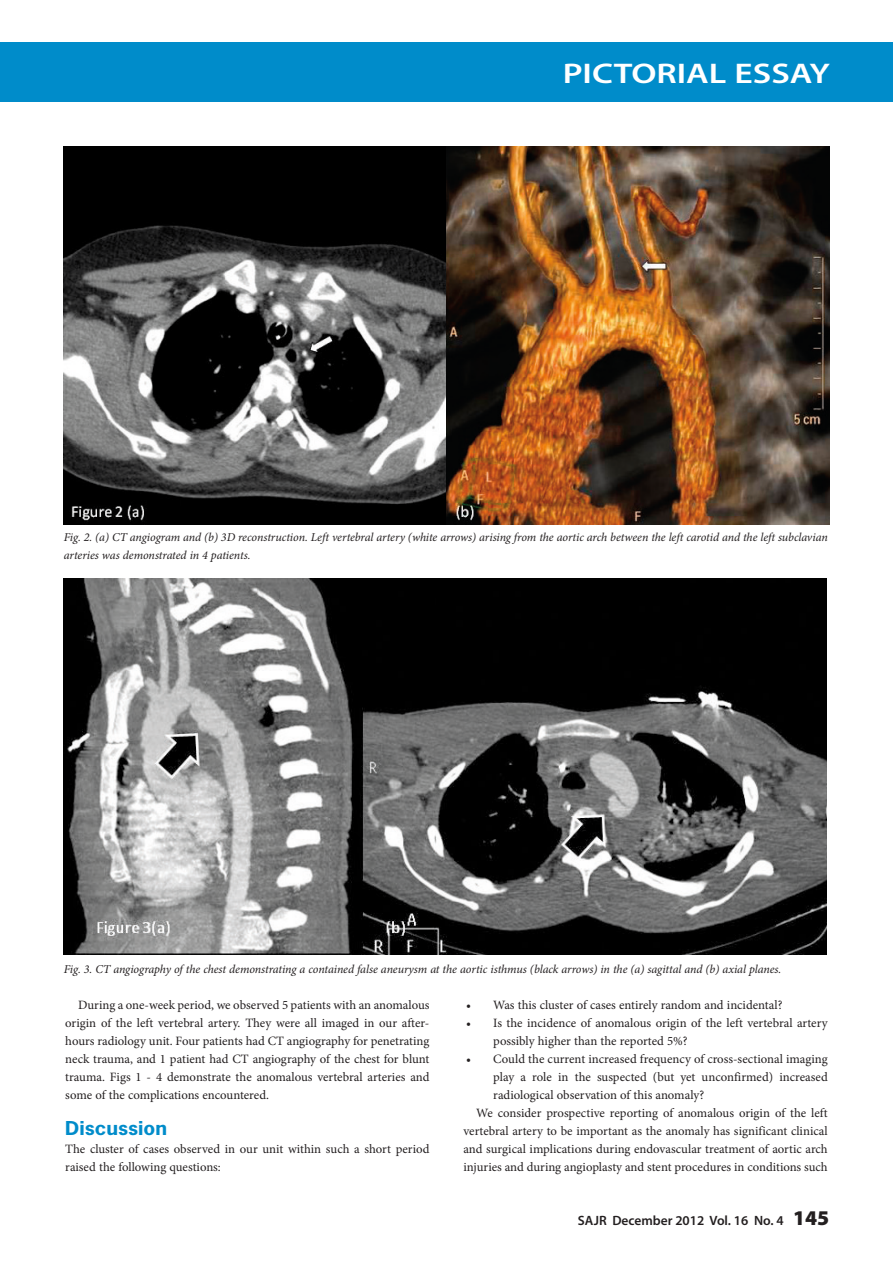
<style>
.page{position:relative;width:893px;height:1263px;background:#fff}
.page>*{position:absolute;margin:0;border:0;box-sizing:border-box;transform-origin:0 0}
.t1{font:600 28.5px "Myriad Pro";color:#fff;scale:1.25 1}
.B_HEAD{font:700 18px "News Gothic Std";color:#008cca;scale:1.15 1}
.t2{font:600 13.5px "Myriad Pro";color:#231f20}
.BODY_TEXT_INDENT{font:12.75px/18px "Minion Pro";color:#231f20;text-align:justify}
.BODY_TEXT_1ST_PARAGR{font:12.75px/18px "Minion Pro";color:#231f20}
.CAPTIONS{font:italic 12px/18px "Minion Pro";letter-spacing:-.01em;color:#231f20}
.s1{font-weight:900;font-size:21px}
</style>
<div class="page">
<div style="left:0;top:43px;width:893px;height:59px;background:#008cca"></div>
<img style="left:64px;top:146px;width:765px;height:379px">
<img style="left:64px;top:579px;width:762px;height:376px">
<h1 class="t1" style="left:563px;top:55px;width:215px">PICTORIAL ESSAY</h1>
<p class="CAPTIONS" style="left:64px;top:528px;width:765px">Fig. 2. (a) CT angiogram and (b) 3D reconstruction. Left vertebral artery (white arrows) arising from the aortic arch between the left carotid and the left subclavian arteries was demonstrated in 4 patients.</p>
<p class="CAPTIONS" style="left:64px;top:960px;width:719px">Fig. 3. CT angiography of the chest demonstrating a contained false aneurysm at the aortic isthmus (black arrows) in the (a) sagittal and (b) axial planes.</p>
<p class="BODY_TEXT_INDENT" style="left:65px;top:996px;width:366px;text-indent:13px">During a one-week period, we observed 5 patients with an anomalous origin of the left vertebral artery. They were all imaged in our after&shy;hours radiology unit. Four patients had CT angiography for penetrating neck trauma, and 1 patient had CT angiography of the chest for blunt trauma. Figs 1 - 4 demonstrate the anomalous vertebral arteries and some of the complications encountered.</p>
<h2 class="B_HEAD" style="left:65px;top:1116px;width:90px">Discussion</h2>
<p class="BODY_TEXT_1ST_PARAGR" style="left:65px;top:1140px;width:366px">The cluster of cases observed in our unit within such a short period raised the following questions:</p>
<p class="BODY_TEXT_INDENT" style="left:466px;top:996px;width:318px">• Was this cluster of cases entirely random and incidental?</p>
<p class="BODY_TEXT_INDENT" style="left:493px;top:1014px;width:336px;text-indent:-27px">• Is the incidence of anomalous origin of the left vertebral artery possibly higher than the reported 5%?</p>
<p class="BODY_TEXT_INDENT" style="left:493px;top:1050px;width:336px;text-indent:-27px">• Could the current increased frequency of cross-sectional imaging play a role in the suspected (but yet unconfirmed) increased radiological observation of this anomaly?</p>
<p class="BODY_TEXT_INDENT" style="left:463px;top:1104px;width:366px;text-indent:13px">We consider prospective reporting of anomalous origin of the left vertebral artery to be important as the anomaly has significant clinical and surgical implications during endovascular treatment of aortic arch injuries and during angioplasty and stent procedures in conditions such</p>
<p class="t2" style="left:578px;top:1211px;width:253px">SAJR December 2012 Vol. 16 No. 4 <span class="s1">145</span></p>
</div>
